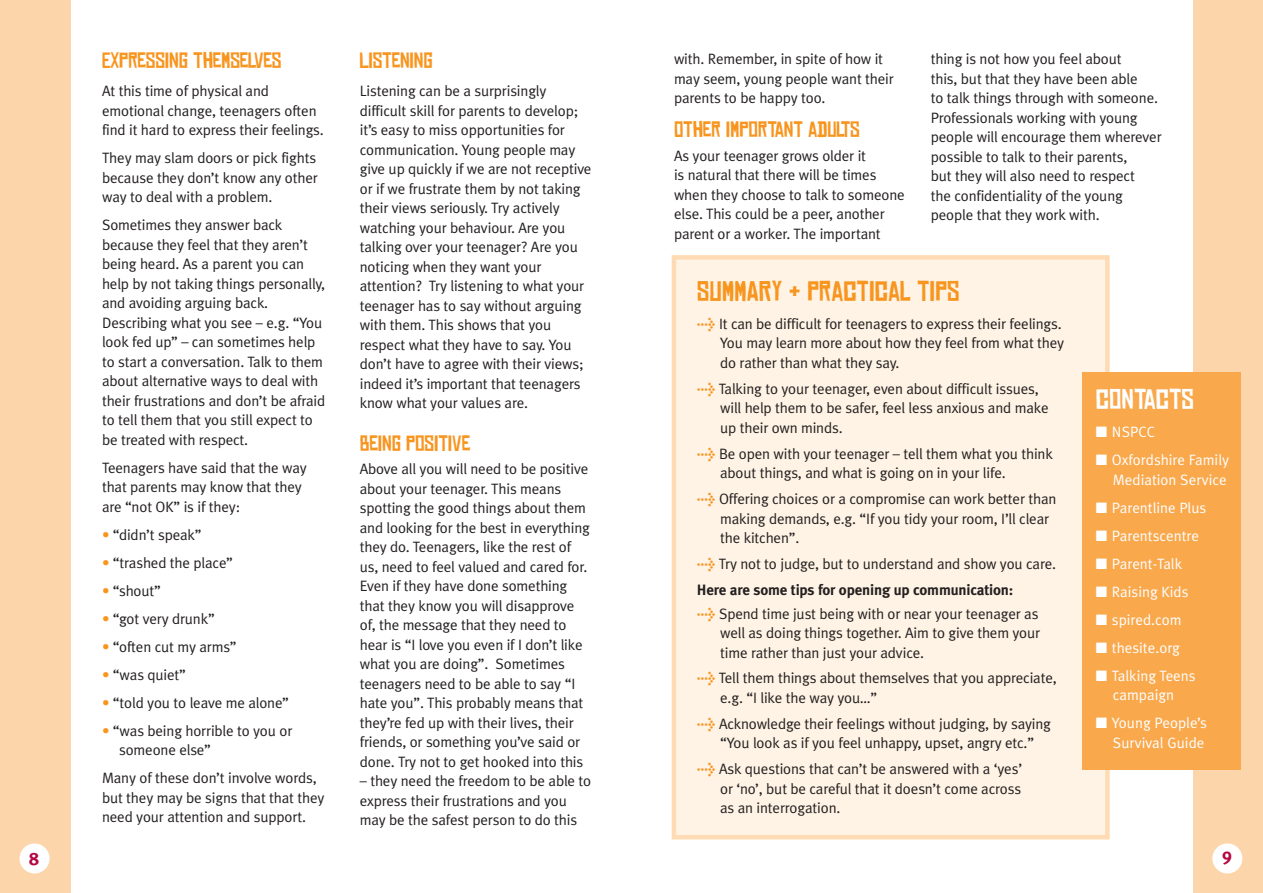
<style>
.page{position:relative;width:1263px;height:893px;background:#fff}
.page>*{position:absolute;margin:0;border:0;box-sizing:border-box;transform-origin:0 0}
.t1{font:27px "Chinese Rocks Free";color:#f7951f}
.t2{font:27px "Chinese Rocks Free";color:#fff}
.t3{font:21px "Chinese Rocks Free";letter-spacing:-.01em;color:#f7951f}
.t4{font:700 18px "Meta Plus";color:#b40642}
.t5{font:15px/19.5px "Meta Plus Normal";letter-spacing:-.01em;color:#231f20}
.t6{font:15px/19.5px "Meta Plus Normal";color:#fff;text-align:right}
.t7{font:700 15px "Meta Plus";letter-spacing:-.01em;color:#231f20}
.s1{color:#f7951f}
.s2{font-family:"Meta Plus";font-weight:700;color:#f7951f}
</style>
<div class="page">
<div style="left:674px;top:257px;width:433px;height:580px;background:#fef3e4"></div>
<div style="left:672px;top:255px;width:438px;height:584px;border:4px solid #fedbb4"></div>
<div style="left:0;top:0;width:70px;height:893px;background:#fdd5aa"></div>
<div style="left:20px;top:843px;width:30px;height:30px;background:#fff;border-radius:50%"></div>
<div style="left:1193px;top:0;width:70px;height:893px;background:#fdd5aa"></div>
<div style="left:1212px;top:843px;width:30px;height:30px;background:#fff;border-radius:50%"></div>
<div style="left:1082px;top:372px;width:159px;height:398px;background:#f9a84c"></div>
<h2 class="t3" style="left:102px;top:49px;width:181px">EXPRESSING THEMSELVES</h2>
<p class="t5" style="left:102px;top:81px;width:223px">At this time of physical and emotional change, teenagers often find it hard to express their feelings.</p>
<p class="t5" style="left:102px;top:148px;width:217px;text-align:justify">They may slam doors or pick fights because they don’t know any other way to deal with a problem.</p>
<p class="t5" style="left:102px;top:215px;width:225px">Sometimes they answer back because they feel that they aren’t being heard. As a parent you can help by not taking things personally, and avoiding arguing back.<br>Describing what you see – e.g. “You look fed up” – can sometimes help to start a conversation. Talk to them about alternative ways to deal with their frustrations and don’t be afraid to tell them that you still expect to be treated with respect.</p>
<p class="t5" style="left:102px;top:458px;width:206px">Teenagers have said that the way that parents may know that they are “not OK” is if they:</p>
<p class="t5" style="left:102px;top:525px;width:101px"><span class="s1">•</span> “didn’t speak”</p>
<p class="t5" style="left:102px;top:553px;width:132px"><span class="s1">•</span> “trashed the place”</p>
<p class="t5" style="left:102px;top:581px;width:61px"><span class="s1">•</span> “shout”</p>
<p class="t5" style="left:102px;top:609px;width:114px"><span class="s1">•</span> “got very drunk”</p>
<p class="t5" style="left:102px;top:637px;width:136px"><span class="s1">•</span> “often cut my arms”</p>
<p class="t5" style="left:102px;top:665px;width:86px"><span class="s1">•</span> “was quiet”</p>
<p class="t5" style="left:102px;top:693px;width:188px"><span class="s1">•</span> “told you to leave me alone”</p>
<p class="t5" style="left:119px;top:721px;width:175px;text-indent:-17px"><span class="s1">•</span> “was being horrible to you or someone else”</p>
<p class="t5" style="left:102px;top:768px;width:224px">Many of these don’t involve words, but they may be signs that that they need your attention and support.</p>
<h2 class="t3" style="left:360px;top:49px;width:75px">LISTENING</h2>
<p class="t5" style="left:360px;top:81px;width:233px">Listening can be a surprisingly difficult skill for parents to develop; it’s easy to miss opportunities for communication. Young people may give up quickly if we are not receptive or if we frustrate them by not taking their views seriously. Try actively watching your behaviour. Are you talking over your teenager? Are you noticing when they want your attention? Try listening to what your teenager has to say without arguing with them. This shows that you respect what they have to say. You don’t have to agree with their views; indeed it’s important that teenagers know what your values are.</p>
<h2 class="t3" style="left:360px;top:431px;width:112px">BEING POSITIVE</h2>
<p class="t5" style="left:360px;top:459px;width:232px">Above all you will need to be positive about your teenager. This means spotting the good things about them and looking for the best in everything they do. Teenagers, like the rest of us, need to feel valued and cared for.<br>Even if they have done something that they know you will disapprove of, the message that they need to hear is “I love you even if I don’t like what you are doing”. Sometimes teenagers need to be able to say “I hate you”. This probably means that they’re fed up with their lives, their friends, or something you’ve said or done. Try not to get hooked into this</p>
<p class="t5" style="left:360px;top:771px;width:233px">– they need the freedom to be able to express their frustrations and you may be the safest person to do this</p>
<p class="t5" style="left:674px;top:49px;width:221px">with. Remember, in spite of how it may seem, young people want their parents to be happy too.</p>
<h2 class="t3" style="left:674px;top:118px;width:187px">OTHER IMPORTANT ADULTS</h2>
<p class="t5" style="left:674px;top:146px;width:232px">As your teenager grows older it<br>is natural that there will be times when they choose to talk to someone else. This could be a peer, another parent or a worker. The important</p>
<p class="t5" style="left:931px;top:49px;width:232px">thing is not how you feel about<br>this, but that they have been able<br>to talk things through with someone.<br>Professionals working with young people will encourage them wherever possible to talk to their parents,<br>but they will also need to respect<br>the confidentiality of the young people that they work with.</p>
<h1 class="t1" style="left:697px;top:276px;width:264px">SUMMARY &amp; PRACTICAL TIPS</h1>
<p class="t5" style="left:720px;top:314px;width:346px;text-indent:-23px"><span class="s2">&gt;</span> It can be difficult for teenagers to express their feelings.<br>You may learn more about how they feel from what they do rather than what they say.</p>
<p class="t5" style="left:720px;top:379px;width:330px;text-indent:-23px"><span class="s2">&gt;</span> Talking to your teenager, even about difficult issues, will help them to be safer, feel less anxious and make up their own minds.</p>
<p class="t5" style="left:720px;top:444px;width:334px;text-indent:-23px"><span class="s2">&gt;</span> Be open with your teenager – tell them what you think about things, and what is going on in your life.</p>
<p class="t5" style="left:720px;top:489px;width:338px;text-indent:-23px"><span class="s2">&gt;</span> Offering choices or a compromise can work better than making demands, e.g. “If you tidy your room, I’ll clear the kitchen”.</p>
<p class="t5" style="left:697px;top:554px;width:361px"><span class="s2">&gt;</span> Try not to judge, but to understand and show you care.</p>
<p class="t7" style="left:697px;top:581px;width:318px">Here are some tips for opening up communication:</p>
<p class="t5" style="left:720px;top:604px;width:322px;text-align:justify;text-indent:-23px"><span class="s2">&gt;</span> Spend time just being with or near your teenager as well as doing things together. Aim to give them your time rather than just your advice.</p>
<p class="t5" style="left:720px;top:669px;width:338px;text-indent:-23px"><span class="s2">&gt;</span> Tell them things about themselves that you appreciate, e.g. “I like the way you…”</p>
<p class="t5" style="left:697px;top:714px;width:356px;text-align:center"><span class="s2">&gt;</span> Acknowledge their feelings without judging, by saying “You look as if you feel unhappy, upset, angry etc.”</p>
<p class="t5" style="left:720px;top:759px;width:304px;text-align:justify;text-indent:-23px"><span class="s2">&gt;</span> Ask questions that can’t be answered with a ‘yes’ or ‘no’, but be careful that it doesn’t come across as an interrogation.</p>
<h1 class="t2" style="left:1096px;top:384px;width:99px">CONTACTS</h1>
<p class="t6" style="left:1096px;top:422px;width:61px">■ NSPCC</p>
<p class="t6" style="left:1096px;top:450px;width:135px">■ Oxfordshire Family<br>Mediation Service</p>
<p class="t6" style="left:1096px;top:498px;width:112px">■ Parentline Plus</p>
<p class="t6" style="left:1096px;top:526px;width:105px">■ Parentscentre</p>
<p class="t6" style="left:1096px;top:554px;width:88px">■ Parent-Talk</p>
<p class="t6" style="left:1096px;top:582px;width:94px">■ Raising Kids</p>
<p class="t6" style="left:1096px;top:610px;width:87px">■ spired.com</p>
<p class="t6" style="left:1096px;top:638px;width:86px">■ thesite.org</p>
<p class="t6" style="left:1096px;top:666px;width:101px;text-align:center">■ Talking Teens campaign</p>
<p class="t6" style="left:1096px;top:713px;width:112px">■ Young People’s<br>Survival Guide</p>
<p class="t4" style="left:29px;top:848px;width:12px">8</p>
<p class="t4" style="left:1222px;top:844px;width:12px">9</p>
</div>
